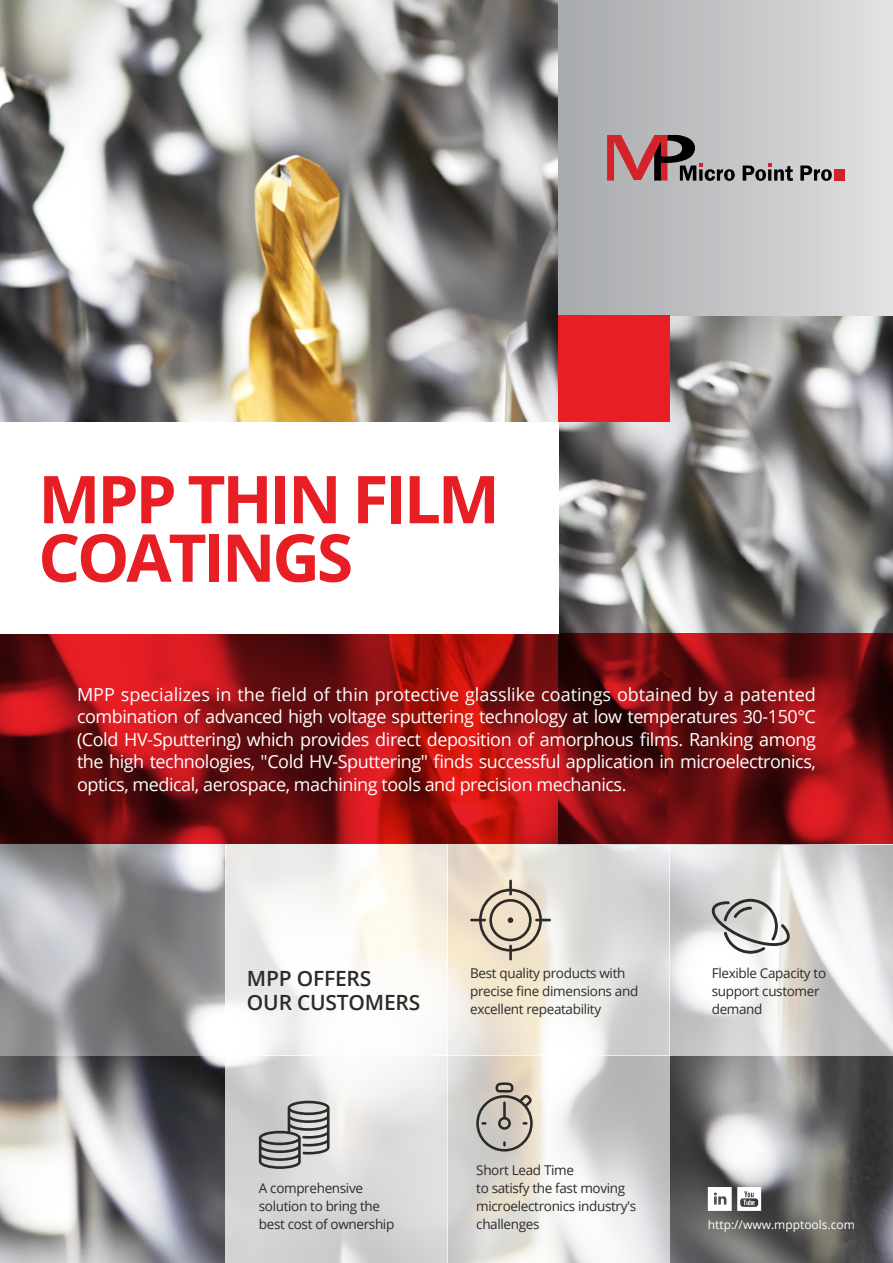
<style>
.page{position:relative;width:893px;height:1263px;background:#fff}
.page>*{position:absolute;margin:0;border:0;box-sizing:border-box;transform-origin:0 0}
.t1{font:700 66px/58.5px "Open Sans";letter-spacing:-.05em;color:#e81e25}
.t2{font:600 21px/24px "Open Sans";letter-spacing:-.01em;color:#2c2b2a}
.t3{font:18px/22.5px "Open Sans";letter-spacing:-.025em;color:#fff;text-align:justify}
.t4{font:13.5px/18px "Open Sans";letter-spacing:-.025em;color:#2c2b2a}
.t5{font:12px "Open Sans";color:#fff}
</style>
<div class="page">
<img style="left:0;top:0;width:893px;height:1263px">
<img style="left:558px;top:316px;width:335px;height:318px">
<div style="left:558px;top:0;width:335px;height:316px;background:linear-gradient(to right,#a6a8ab,#e0e1e2)"></div>
<svg style="left:0;top:634px;width:893px;height:210px"></svg>
<div style="left:0;top:422px;width:558px;height:212px;background:#fff"></div>
<svg style="left:448px;top:844px;width:222px;height:212px"></svg>
<svg style="left:448px;top:1056px;width:222px;height:207px"></svg>
<svg style="left:225px;top:844px;width:223px;height:212px;fill:#fbf9f5"></svg>
<svg style="left:225px;top:1056px;width:223px;height:207px;fill:#d9d9d9"></svg>
<svg style="left:670px;top:844px;width:223px;height:212px"></svg>
<svg style="left:0;top:844px;width:225px;height:212px"></svg>
<hr style="left:509px;top:945px;width:3px;height:15px;background:#2c2b2a">
<hr style="left:509px;top:880px;width:3px;height:15px;background:#2c2b2a">
<svg style="left:470px;top:889px;width:81px;height:62px"></svg>
<svg style="left:259px;top:1101px;width:70px;height:68px"></svg>
<svg style="left:710px;top:899px;width:81px;height:55px"></svg>
<svg style="left:476px;top:1082px;width:57px;height:69px"></svg>
<svg style="left:708px;top:1187px;width:53px;height:24px"></svg>
<div style="left:558px;top:316px;width:112px;height:106px;background:#e81e25"></div>
<div style="left:834px;top:169px;width:11px;height:12px;background:#d2232a"></div>
<svg style="left:605px;top:135px;width:227px;height:46px"></svg>
<h1 class="t1" style="left:38px;top:468px;width:463px">MPP THIN FILM<br>COATINGS</h1>
<p class="t3" style="left:77px;top:682px;width:740px">MPP specializes in the field of thin protective glasslike coatings obtained by a patented combination of advanced high voltage sputtering technology at low temperatures 30-150°C (Cold HV-Sputtering) which provides direct deposition of amorphous films. Ranking among the high technologies ", Cold HV-Sputtering" finds successful application in microelectronics, optics, medical, aerospace, machining tools and precision mechanics.</p>
<p class="t2" style="left:247px;top:965px;width:175px">MPP OFFERS<br>OUR CUSTOMERS</p>
<p class="t4" style="left:470px;top:963px;width:170px">Best quality products with precise fine dimensions and excellent repeatability</p>
<p class="t4" style="left:259px;top:1178px;width:137px">A comprehensive solution to bring the best cost of ownership</p>
<p class="t4" style="left:476px;top:1160px;width:161px">Short Lead Time<br>to satisfy the fast moving microelectronics industry s' challenges</p>
<p class="t4" style="left:712px;top:963px;width:116px">Flexible Capacity to support customer demand</p>
<p class="t5" style="left:708px;top:1216px;width:149px">http://www.mpptools.com</p>
</div>
